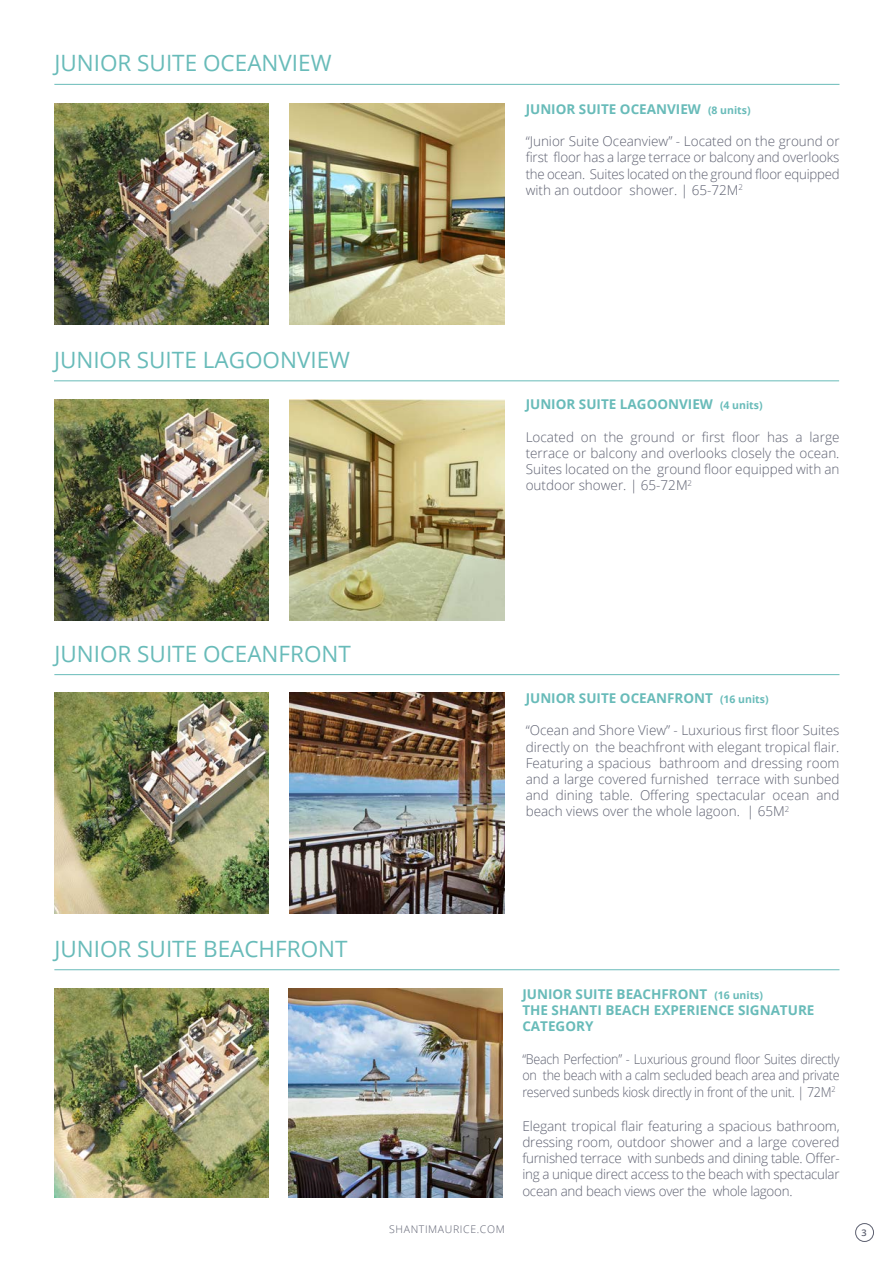
<style>
.page{position:relative;width:893px;height:1263px;background:#fff}
.page>*{position:absolute;margin:0;border:0;box-sizing:border-box;transform-origin:0 0}
.t1{font:22.5px "Open Sans";color:#68bbb9}
.t2{font:300 13.5px/16.2px "Open Sans";letter-spacing:-.015em;color:#5d6070;text-align:justify}
.t3{font:700 13.5px/16.5px "Open Sans";color:#68bbb9}
.t4{font:300 13.5px/16.2px "Open Sans";letter-spacing:-.015em;color:#5d6070;text-align:justify;scale:.93 1}
.t5{font:300 10.5px "Open Sans";letter-spacing:.06em;color:#5d6070}
.t6{font:600 9.15px "Open Sans";color:#5d6070}
.s1{font-size:10.5px}
</style>
<div class="page">
<hr style="left:54px;top:84px;width:785px;height:1px;background:#68bbb9">
<hr style="left:54px;top:969px;width:785px;height:1px;background:#68bbb9">
<img style="left:54px;top:104px;width:215px;height:221px">
<img style="left:290px;top:104px;width:214px;height:221px">
<hr style="left:54px;top:380px;width:785px;height:1px;background:#68bbb9">
<img style="left:54px;top:399px;width:215px;height:221px">
<img style="left:290px;top:399px;width:214px;height:221px">
<hr style="left:54px;top:674px;width:785px;height:1px;background:#68bbb9">
<img style="left:54px;top:693px;width:215px;height:221px">
<img style="left:290px;top:693px;width:214px;height:221px">
<img style="left:55px;top:988px;width:214px;height:210px">
<img style="left:288px;top:988px;width:215px;height:209px">
<div style="left:855px;top:1223px;width:19px;height:19px;border:1px solid #5d6070;border-radius:50%"></div>
<p class="t1" style="left:54px;top:48px;width:279px">JUNIOR SUITE OCEANVIEW</p>
<p class="t3" style="left:526px;top:100px;width:226px">JUNIOR SUITE OCEANVIEW <span class="s1">(8 units)</span></p>
<p class="t2" style="left:526px;top:133px;width:316px">“Junior Suite Oceanview” - Located on the ground or first floor has a large terrace or balcony and overlooks the ocean. Suites located on the ground floor equipped with an outdoor shower. | 65-72M<sup>2</sup></p>
<p class="t1" style="left:54px;top:344px;width:298px">JUNIOR SUITE LAGOONVIEW</p>
<p class="t3" style="left:526px;top:396px;width:238px">JUNIOR SUITE LAGOONVIEW <span class="s1">(4 units)</span></p>
<p class="t2" style="left:526px;top:428px;width:315px">Located on the ground or first floor has a large terrace or balcony and overlooks closely the ocean.<br>Suites located on the ground floor equipped with an outdoor shower. | 65-72M<sup>2</sup></p>
<p class="t1" style="left:54px;top:638px;width:298px">JUNIOR SUITE OCEANFRONT</p>
<p class="t3" style="left:526px;top:689px;width:244px">JUNIOR SUITE OCEANFRONT <span class="s1">(16 units)</span></p>
<p class="t2" style="left:526px;top:722px;width:315px">“Ocean and Shore View” - Luxurious first floor Suites directly on the beachfront with elegant tropical flair.<br>Featuring a spacious bathroom and dressing room and a large covered furnished terrace with sunbed and dining table. Offering spectacular ocean and beach views over the whole lagoon. | 65M<sup>2</sup></p>
<p class="t1" style="left:54px;top:933px;width:295px">JUNIOR SUITE BEACHFRONT</p>
<p class="t3" style="left:522px;top:985px;width:242px">JUNIOR SUITE BEACHFRONT <span class="s1">(16 units)</span></p>
<p class="t3" style="left:522px;top:1001px;width:294px">THE SHANTI BEACH EXPERIENCE SIGNATURE<br>CATEGORY</p>
<p class="t4" style="left:522px;top:1051px;width:343px">“Beach Perfection” - Luxurious ground floor Suites directly on the beach with a calm secluded beach area and private reserved sunbeds kiosk directly in front of the unit. | 72M<sup>2</sup></p>
<p class="t2" style="left:522px;top:1117px;width:319px">Elegant tropical flair featuring a spacious bathroom, dressing room, outdoor shower and a large covered furnished terrace with sunbeds and dining table. Offer&shy;ing a unique direct access to the beach with spectacular ocean and beach views over the whole lagoon.</p>
<p class="t5" style="left:389px;top:1222px;width:117px">SHANTIMAURICE.COM</p>
<p class="t6" style="left:861px;top:1226px;width:7px">3</p>
</div>
